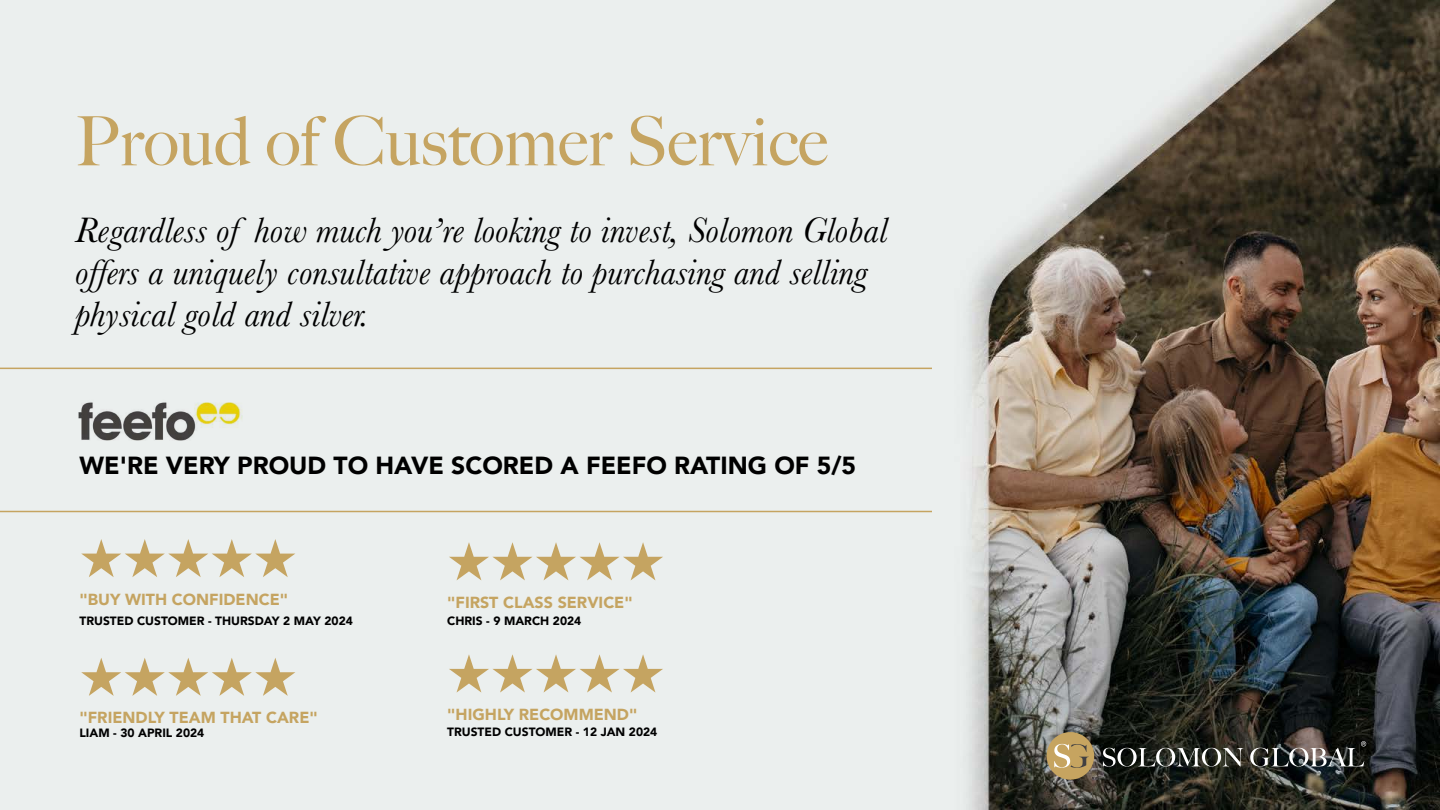
<style>
.page{position:relative;width:1440px;height:810px;background:#fff}
.page>*{position:absolute;margin:0;border:0;box-sizing:border-box;transform-origin:0 0}
.t1{font:500 68.03px "Big Caslon";color:#c5a461}
.t2{font:53.32px "Zapf Dingbats ITC";color:#c5a461}
.t3{font:italic 36.75px/42px "Baskerville";color:#000}
.t4{font:900 24.67px "Avenir";color:#000}
.t5{font:900 15.98px "Avenir";color:#c5a461}
.t6{font:900 12px "Avenir";color:#000}
</style>
<div class="page">
<img style="left:0;top:0;width:1440px;height:810px">
<svg style="left:1103px;top:748px;width:140px;height:19px;background:#565953"></svg>
<div style="left:1047px;top:732px;width:47px;height:48px;background:#c6a460;border-radius:50%"></div>
<svg style="left:1054px;top:744px;width:35px;height:24px"></svg>
<svg style="left:1250px;top:741px;width:116px;height:26px;background:#545351"></svg>
<img style="left:75px;top:390px;width:167px;height:62px">
<hr style="left:0;top:368px;width:932px;height:1px;background:#c5a461">
<hr style="left:0;top:511px;width:932px;height:1px;background:#c5a461">
<h1 class="t1" style="left:75px;top:85px;width:754px">Proud of Customer Service</h1>
<p class="t3" style="left:75px;top:209px;width:814px">Regardless of how much you’re looking to invest, Solomon Global offers a uniquely consultative approach to purchasing and selling physical gold and silver.</p>
<p class="t4" style="left:80px;top:445px;width:778px">WE'RE VERY PROUD TO HAVE SCORED A FEEFO RATING OF 5/5</p>
<h2 class="t2" style="left:80px;top:533px;width:219px">★★★★★</h2>
<p class="t5" style="left:80px;top:585px;width:210px">"BUY WITH CONFIDENCE"</p>
<p class="t6" style="left:80px;top:610px;width:275px">TRUSTED CUSTOMER - THURSDAY 2 MAY 2024</p>
<h2 class="t2" style="left:80px;top:652px;width:219px">★★★★★</h2>
<p class="t5" style="left:80px;top:704px;width:240px">"FRIENDLY TEAM THAT CARE"</p>
<p class="t6" style="left:80px;top:722px;width:126px">LIAM - 30 APRIL 2024</p>
<h2 class="t2" style="left:447px;top:536px;width:219px">★★★★★</h2>
<p class="t5" style="left:447px;top:589px;width:187px">"FIRST CLASS SERVICE"</p>
<p class="t6" style="left:447px;top:611px;width:136px">CHRIS - 9 MARCH 2024</p>
<h2 class="t2" style="left:447px;top:648px;width:219px">★★★★★</h2>
<p class="t5" style="left:447px;top:701px;width:192px">"HIGHLY RECOMMEND"</p>
<p class="t6" style="left:447px;top:722px;width:212px">TRUSTED CUSTOMER - 12 JAN 2024</p>
</div>
